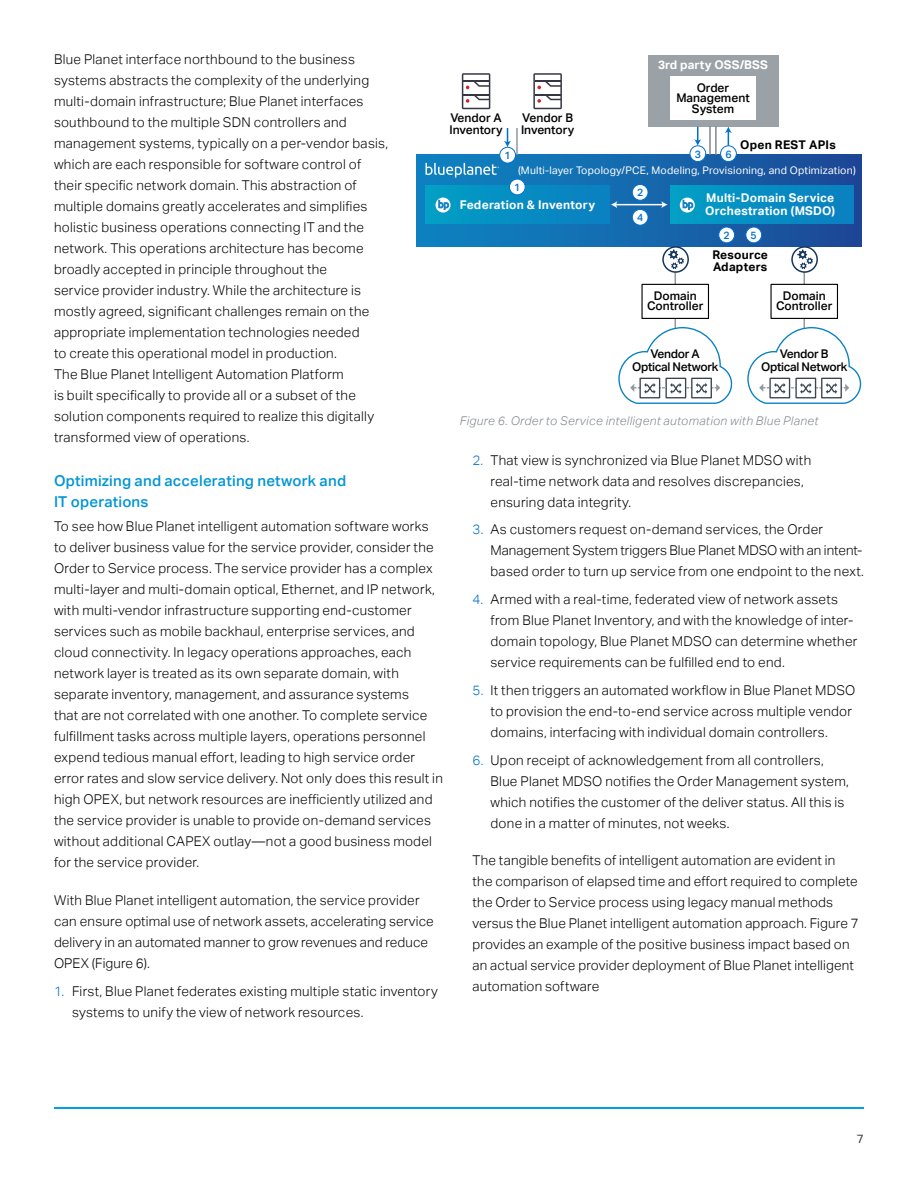
<style>
.page{position:relative;width:918px;height:1188px;background:#fff}
.page>*{position:absolute;margin:0;border:0;box-sizing:border-box;transform-origin:0 0}
.t1{font:500 15px/21px "Aktiv Grotesk";letter-spacing:.015em;color:#0095d5}
.t2{font:300 13.5px/21px "Aktiv Grotesk";letter-spacing:.02em;color:#000}
.t3{font:500 12px/10.5px "Aktiv Grotesk";color:#000;text-align:center}
.t4{font:700 12px/13.5px "Aktiv Grotesk";letter-spacing:.02em;color:#fff}
.t5{font:italic 300 12px "Aktiv Grotesk";letter-spacing:.03em;color:#808790}
.t6{font:500 12px/13.5px "Aktiv Grotesk";letter-spacing:-.025em;color:#000;text-align:center}
.t7{font:700 12px/12px "Aktiv Grotesk";letter-spacing:.02em;color:#000}
.t8{font:12px "Aktiv Grotesk";color:#303e49}
.t9{font:10.5px "Aktiv Grotesk";letter-spacing:.02em;color:#fff}
.t10{font:500 10.5px "Aktiv Grotesk";color:#0070ce}
.s1{color:#0070ce}
</style>
<div class="page">
<hr style="left:54px;top:1107px;width:810px;height:1px;background:#00a1e4">
<svg style="left:417px;top:155px;width:444px;height:92px;background:#1467ac"></svg>
<hr style="left:709px;top:127px;width:2px;height:28px;background:#808790">
<hr style="left:715px;top:127px;width:2px;height:28px;background:#808790">
<div style="left:648px;top:55px;width:130px;height:72px;background:#9ba2a7"></div>
<div style="left:670px;top:186px;width:184px;height:37px;background:linear-gradient(to right,#049fc6,#097ec0)"></div>
<svg style="left:426px;top:163px;width:73px;height:15px"></svg>
<svg style="left:680px;top:198px;width:15px;height:15px"></svg>
<svg style="left:683px;top:200px;width:10px;height:10px"></svg>
<div style="left:426px;top:186px;width:183px;height:37px;background:linear-gradient(to right,#049fc6,#097dc0)"></div>
<svg style="left:436px;top:198px;width:15px;height:15px"></svg>
<svg style="left:438px;top:200px;width:11px;height:10px"></svg>
<hr style="left:615px;top:204px;width:48px;height:1px;background:#fff">
<svg style="left:611px;top:201px;width:6px;height:7px"></svg>
<svg style="left:661px;top:201px;width:7px;height:7px"></svg>
<hr style="left:675px;top:272px;width:1px;height:56px;background:#92989e">
<hr style="left:516px;top:128px;width:2px;height:27px;background:#92989e">
<svg style="left:504px;top:128px;width:7px;height:19px"></svg>
<div style="left:662px;top:246px;width:27px;height:27px;border:2px solid #17365f;border-radius:50%"></div>
<svg style="left:668px;top:250px;width:16px;height:19px"></svg>
<div style="left:642px;top:284px;width:66px;height:34px;background:#fff"></div>
<div style="left:641px;top:284px;width:68px;height:35px;border:1px solid #000"></div>
<hr style="left:804px;top:272px;width:1px;height:56px;background:#92989e">
<div style="left:791px;top:246px;width:27px;height:27px;border:2px solid #17365f;border-radius:50%"></div>
<svg style="left:797px;top:250px;width:16px;height:19px"></svg>
<div style="left:771px;top:284px;width:66px;height:34px;background:#fff"></div>
<div style="left:770px;top:284px;width:68px;height:35px;border:1px solid #000"></div>
<div style="left:670px;top:76px;width:86px;height:44px;background:#fff"></div>
<svg style="left:747px;top:326px;width:115px;height:78px"></svg>
<svg style="left:618px;top:326px;width:115px;height:78px"></svg>
<svg style="left:462px;top:73px;width:28px;height:36px"></svg>
<svg style="left:533px;top:73px;width:29px;height:36px"></svg>
<svg style="left:694px;top:127px;width:7px;height:18px"></svg>
<svg style="left:725px;top:127px;width:7px;height:19px"></svg>
<div style="left:500px;top:147px;width:16px;height:16px;background:#fff;border-radius:50%"></div>
<div style="left:499px;top:147px;width:17px;height:16px;border:1px solid #0070ce;border-radius:50%"></div>
<div style="left:509px;top:179px;width:16px;height:16px;background:#fff;border-radius:50%"></div>
<div style="left:509px;top:179px;width:17px;height:16px;border:1px solid #0070ce;border-radius:50%"></div>
<div style="left:690px;top:146px;width:16px;height:16px;background:#fff;border-radius:50%"></div>
<div style="left:690px;top:145px;width:16px;height:17px;border:1px solid #0070ce;border-radius:50%"></div>
<div style="left:721px;top:146px;width:15px;height:16px;background:#fff;border-radius:50%"></div>
<div style="left:720px;top:145px;width:17px;height:17px;border:1px solid #0070ce;border-radius:50%"></div>
<div style="left:632px;top:184px;width:16px;height:16px;background:#fff;border-radius:50%"></div>
<div style="left:632px;top:184px;width:16px;height:17px;border:1px solid #0070ce;border-radius:50%"></div>
<div style="left:632px;top:209px;width:16px;height:16px;background:#fff;border-radius:50%"></div>
<div style="left:632px;top:209px;width:16px;height:17px;border:1px solid #0070ce;border-radius:50%"></div>
<div style="left:719px;top:227px;width:16px;height:16px;background:#fff;border-radius:50%"></div>
<div style="left:718px;top:227px;width:17px;height:16px;border:1px solid #0070ce;border-radius:50%"></div>
<div style="left:746px;top:227px;width:16px;height:16px;background:#fff;border-radius:50%"></div>
<div style="left:745px;top:227px;width:17px;height:16px;border:1px solid #0070ce;border-radius:50%"></div>
<p class="t2" style="left:54px;top:48px;width:336px">Blue Planet interface northbound to the business systems abstracts the complexity of the underlying multi-domain infrastructure; Blue Planet interfaces southbound to the multiple SDN controllers and management systems, typically on a per-vendor basis, which are each responsible for software control of their specific network domain. This abstraction of multiple domains greatly accelerates and simplifies holistic business operations connecting IT and the network. This operations architecture has become broadly accepted in principle throughout the<br>service provider industry. While the architecture is mostly agreed, significant challenges remain on the appropriate implementation technologies needed<br>to create this operational model in production.<br>The Blue Planet Intelligent Automation Platform<br>is built specifically to provide all or a subset of the solution components required to realize this digitally transformed view of operations.</p>
<p class="t1" style="left:54px;top:470px;width:294px">Optimizing and accelerating network and<br>IT operations</p>
<p class="t2" style="left:54px;top:516px;width:390px">To see how Blue Planet intelligent automation software works to deliver business value for the service provider, consider the Order to Service process. The service provider has a complex multi-layer and multi-domain optical, Ethernet, and IP network, with multi-vendor infrastructure supporting end-customer services such as mobile backhaul, enterprise services, and cloud connectivity. In legacy operations approaches, each network layer is treated as its own separate domain, with separate inventory, management, and assurance systems<br>that are not correlated with one another. To complete service fulfillment tasks across multiple layers, operations personnel expend tedious manual effort, leading to high service order error rates and slow service delivery. Not only does this result in high OPEX, but network resources are inefficiently utilized and the service provider is unable to provide on-demand services without additional CAPEX outlay—not a good business model for the service provider.</p>
<p class="t2" style="left:54px;top:890px;width:381px">With Blue Planet intelligent automation, the service provider can ensure optimal use of network assets, accelerating service delivery in an automated manner to grow revenues and reduce OPEX (Figure 6).</p>
<p class="t2" style="left:72px;top:981px;width:367px;text-indent:-18px"><span class="s1">1.</span> First, Blue Planet federates existing multiple static inventory systems to unify the view of network resources.</p>
<p class="t3" style="left:449px;top:112px;width:55px;line-height:12px;text-align:left">Vendor A<br>Inventory</p>
<p class="t3" style="left:521px;top:112px;width:55px;line-height:12px;text-align:left">Vendor B<br>Inventory</p>
<p class="t4" style="left:658px;top:58px;width:111px">3rd party OSS/BSS</p>
<p class="t3" style="left:676px;top:82px;width:75px">Order<br>Management<br>System</p>
<p class="t7" style="left:740px;top:139px;width:97px">Open REST APIs</p>
<p class="t10" style="left:505px;top:149px;width:8px">1</p>
<p class="t10" style="left:695px;top:148px;width:8px">3</p>
<p class="t10" style="left:725px;top:148px;width:8px">6</p>
<p class="t10" style="left:514px;top:181px;width:8px">1</p>
<p class="t10" style="left:637px;top:186px;width:8px">2</p>
<p class="t10" style="left:637px;top:211px;width:8px">4</p>
<p class="t10" style="left:724px;top:229px;width:8px">2</p>
<p class="t10" style="left:751px;top:229px;width:8px">5</p>
<p class="t9" style="left:518px;top:164px;width:339px">(Multi-layer Topology/PCE, Modeling, Provisioning, and Optimization)</p>
<p class="t4" style="left:705px;top:191px;width:132px">Multi-Domain Service<br>Orchestration (MSDO)</p>
<p class="t4" style="left:460px;top:199px;width:137px">Federation &amp; Inventory</p>
<p class="t3" style="left:647px;top:290px;width:58px">Domain<br>Controller</p>
<p class="t7" style="left:712px;top:249px;width:57px">Resource<br>Adapters</p>
<p class="t3" style="left:776px;top:290px;width:58px">Domain<br>Controller</p>
<p class="t6" style="left:632px;top:347px;width:88px">Vendor A<br>Optical Network</p>
<p class="t6" style="left:761px;top:347px;width:88px">Vendor B<br>Optical Network</p>
<p class="t5" style="left:460px;top:414px;width:360px">Figure 6. Order to Service intelligent automation with Blue Planet</p>
<p class="t2" style="left:491px;top:449px;width:322px;text-indent:-18px"><span class="s1">2.</span> That view is synchronized via Blue Planet MDSO with real-time network data and resolves discrepancies, ensuring data integrity.</p>
<p class="t2" style="left:491px;top:519px;width:375px;text-indent:-18px"><span class="s1">3.</span> As customers request on-demand services, the Order<br>Management System triggers Blue Planet MDSO with an intent&shy;based order to turn up service from one endpoint to the next.</p>
<p class="t2" style="left:491px;top:589px;width:368px;text-indent:-18px"><span class="s1">4.</span> Armed with a real-time, federated view of network assets from Blue Planet Inventory, and with the knowledge of inter&shy;domain topology, Blue Planet MDSO can determine whether service requirements can be fulfilled end to end.</p>
<p class="t2" style="left:491px;top:680px;width:366px;text-indent:-18px"><span class="s1">5.</span> It then triggers an automated workflow in Blue Planet MDSO to provision the end-to-end service across multiple vendor domains, interfacing with individual domain controllers.</p>
<p class="t2" style="left:491px;top:749px;width:360px;text-indent:-18px"><span class="s1">6.</span> Upon receipt of acknowledgement from all controllers, Blue Planet MDSO notifies the Order Management system, which notifies the customer of the deliver status. All this is done in a matter of minutes, not weeks.</p>
<p class="t2" style="left:473px;top:850px;width:388px">The tangible benefits of intelligent automation are evident in<br>the comparison of elapsed time and effort required to complete the Order to Service process using legacy manual methods versus the Blue Planet intelligent automation approach. Figure 7 provides an example of the positive business impact based on an actual service provider deployment of Blue Planet intelligent automation software</p>
<p class="t8" style="left:857px;top:1131px;width:9px">7</p>
</div>
